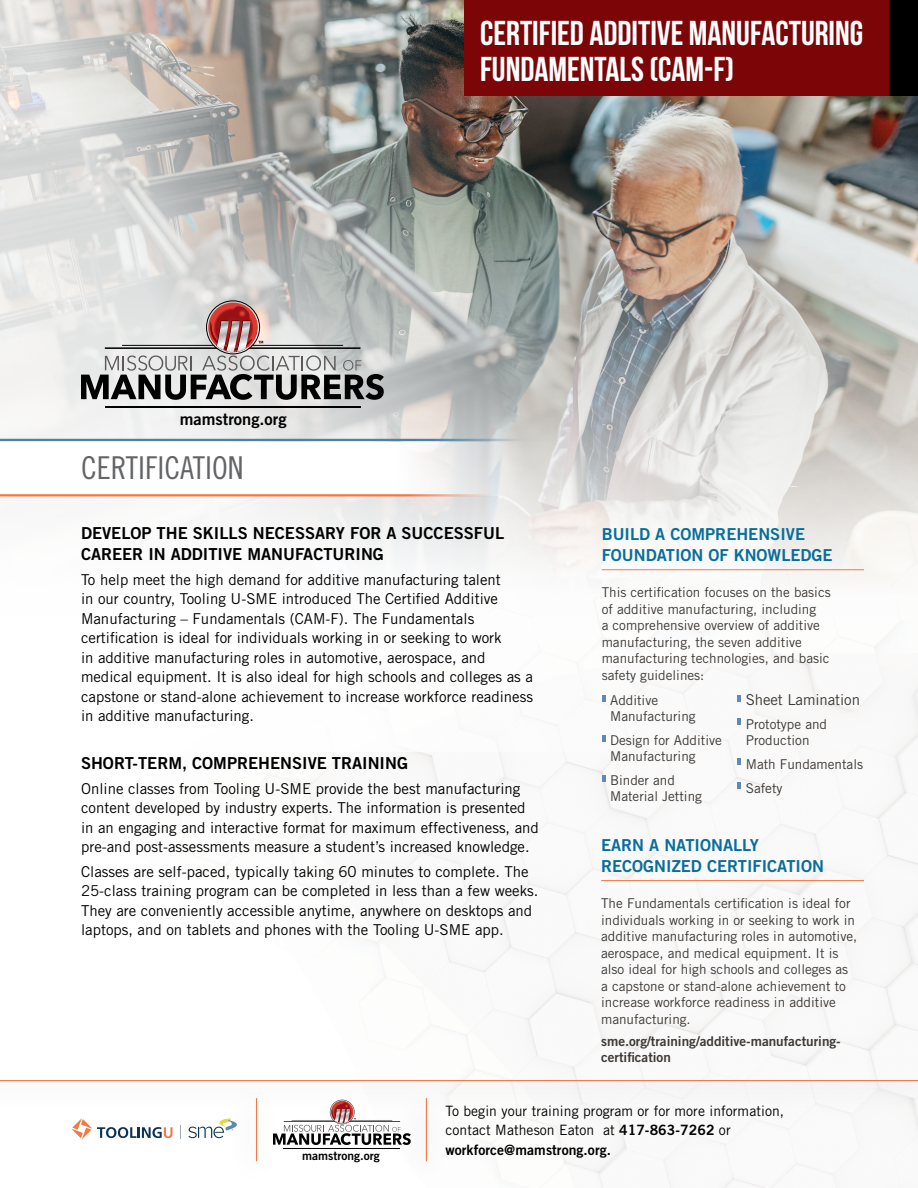
<style>
.page{position:relative;width:918px;height:1188px;background:#fff}
.page>*{position:absolute;margin:0;border:0;box-sizing:border-box;transform-origin:0 0}
.t1{font:34.5px/36.2px "Bebas Neue";color:#fff}
.t2{font:31.5px "Trade Gothic LT Std Cn 18";color:#636466}
.t3{font:16.5px/21px "Trade Gothic LT Std Bd 2";color:#000}
.t4{font:16.5px/21px "Trade Gothic LT Std Bd 2";color:#086e9b}
.t5{font:15px/19.5px "Trade Gothic LT Std";color:#000}
.t6{font:15px "Trade Gothic LT Std";letter-spacing:-.005em;color:#3d3935}
.t7{font:14.25px/19.5px "Trade Gothic LT Std";letter-spacing:.005em;color:#000}
.t8{font:14.25px "Trade Gothic LT Std Bd 2";letter-spacing:.005em;color:#000}
.t9{font:13.5px/16.5px "Trade Gothic LT Std";color:#3d3935}
.t10{font:13.5px/16.5px "Trade Gothic LT Std Bd 2";color:#3d3935}
.t11{font:12px "Trade Gothic LT Std Bd 2";color:#000}
.s1{font-family:"Trade Gothic LT Std Bd 2"}
</style>
<div class="page">
<img style="left:191px;top:617px;width:727px;height:571px">
<img style="left:678px;top:95px;width:240px;height:522px">
<svg style="left:0;top:0;width:678px;height:752px"></svg>
<hr style="left:602px;top:569px;width:262px;height:1px;background:#f47844">
<svg style="left:602px;top:695px;width:4px;height:6px"></svg>
<svg style="left:602px;top:735px;width:4px;height:6px"></svg>
<svg style="left:602px;top:775px;width:4px;height:6px"></svg>
<svg style="left:737px;top:695px;width:4px;height:6px"></svg>
<svg style="left:737px;top:719px;width:4px;height:6px"></svg>
<svg style="left:737px;top:759px;width:4px;height:6px"></svg>
<svg style="left:737px;top:783px;width:4px;height:6px"></svg>
<hr style="left:601px;top:880px;width:263px;height:1px;background:#f47844">
<svg style="left:0;top:442px;width:528px;height:52px"></svg>
<hr style="left:0;top:439px;width:582px;height:2px;background:#4a82aa">
<hr style="left:0;top:494px;width:549px;height:2px;background:#f47844">
<div style="left:0;top:1080px;width:918px;height:30px;background:#f9f8f8"></div>
<hr style="left:0;top:1080px;width:918px;height:1px;background:#f47844">
<div style="left:230px;top:1087px;width:46px;height:97px;background:#fdfdfd"></div>
<hr style="left:256px;top:1098px;width:1px;height:63px;background:#f47844">
<div style="left:400px;top:1087px;width:46px;height:97px;background:#fafafb"></div>
<hr style="left:426px;top:1098px;width:1px;height:63px;background:#f47844">
<svg style="left:71px;top:1118px;width:102px;height:21px"></svg>
<svg style="left:188px;top:1118px;width:49px;height:20px"></svg>
<svg style="left:180px;top:1125px;width:1px;height:14px"></svg>
<hr style="left:284px;top:1148px;width:116px;height:1px;background:#000">
<svg style="left:273px;top:1100px;width:138px;height:45px"></svg>
<div style="left:889px;top:0;width:29px;height:95px;background:#000"></div>
<div style="left:464px;top:0;width:425px;height:95px;background:#7c0507"></div>
<hr style="left:105px;top:407px;width:255px;height:1px;background:#000">
<svg style="left:81px;top:300px;width:303px;height:100px;background:#b2adac"></svg>
<p class="t3" style="left:180px;top:408px;width:108px">mamstrong.org</p>
<h2 class="t2" style="left:81px;top:449px;width:164px">CERTIFICATION</h2>
<h1 class="t1" style="left:480px;top:15px;width:385px">CERTIFIED ADDITIVE MANUFACTURING<br>FUNDAMENTALS (CAM-F)</h1>
<p class="t3" style="left:81px;top:522px;width:425px">DEVELOP THE SKILLS NECESSARY FOR A SUCCESSFUL<br>CAREER IN ADDITIVE MANUFACTURING</p>
<p class="t5" style="left:81px;top:570px;width:454px">To help meet the high demand for additive manufacturing talent<br>in our country, Tooling U-SME introduced The Certified Additive Manufacturing – Fundamentals (CAM-F). The Fundamentals certification is ideal for individuals working in or seeking to work<br>in additive manufacturing roles in automotive, aerospace, and medical equipment. It is also ideal for high schools and colleges as a capstone or stand-alone achievement to increase workforce readiness in additive manufacturing.</p>
<p class="t3" style="left:81px;top:752px;width:329px">SHORT-TERM, COMPREHENSIVE TRAINING</p>
<p class="t5" style="left:81px;top:778px;width:459px">Online classes from Tooling U-SME provide the best manufacturing content developed by industry experts. The information is presented in an engaging and interactive format for maximum effectiveness, and pre-and post-assessments measure a student’s increased knowledge.</p>
<p class="t5" style="left:81px;top:862px;width:459px">Classes are self-paced, typically taking 60 minutes to complete. The 25-class training program can be completed in less than a few weeks.<br>They are conveniently accessible anytime, anywhere on desktops and laptops, and on tablets and phones with the Tooling U-SME app.</p>
<p class="t4" style="left:602px;top:523px;width:233px">BUILD A COMPREHENSIVE<br>FOUNDATION OF KNOWLEDGE</p>
<p class="t9" style="left:602px;top:584px;width:231px">This certification focuses on the basics of additive manufacturing, including<br>a comprehensive overview of additive manufacturing, the seven additive manufacturing technologies, and basic safety guidelines:</p>
<p class="t9" style="left:610px;top:692px;width:87px">Additive<br>Manufacturing</p>
<p class="t9" style="left:610px;top:732px;width:113px">Design for Additive<br>Manufacturing</p>
<p class="t9" style="left:610px;top:772px;width:93px">Binder and<br>Material Jetting</p>
<p class="t6" style="left:746px;top:690px;width:116px">Sheet Lamination</p>
<p class="t9" style="left:746px;top:716px;width:83px">Prototype and<br>Production</p>
<p class="t9" style="left:746px;top:752px;width:119px;line-height:23.9px">Math Fundamentals<br>Safety</p>
<p class="t4" style="left:601px;top:834px;width:224px">EARN A NATIONALLY<br>RECOGNIZED CERTIFICATION</p>
<p class="t9" style="left:601px;top:895px;width:258px">The Fundamentals certification is ideal for individuals working in or seeking to work in additive manufacturing roles in automotive, aerospace, and medical equipment. It is also ideal for high schools and colleges as a capstone or stand-alone achievement to increase workforce readiness in additive manufacturing.</p>
<p class="t10" style="left:601px;top:1032px;width:241px">sme.org/training/additive-manufacturing&shy;certification</p>
<p class="t11" style="left:302px;top:1149px;width:79px">mamstrong.org</p>
<p class="t7" style="left:446px;top:1101px;width:340px">To begin your training program or for more information, contact Matheson Eaton at <span class="s1">417-863-7262</span> or</p>
<p class="t8" style="left:446px;top:1141px;width:167px">workforce@mamstrong.org.</p>
</div>
